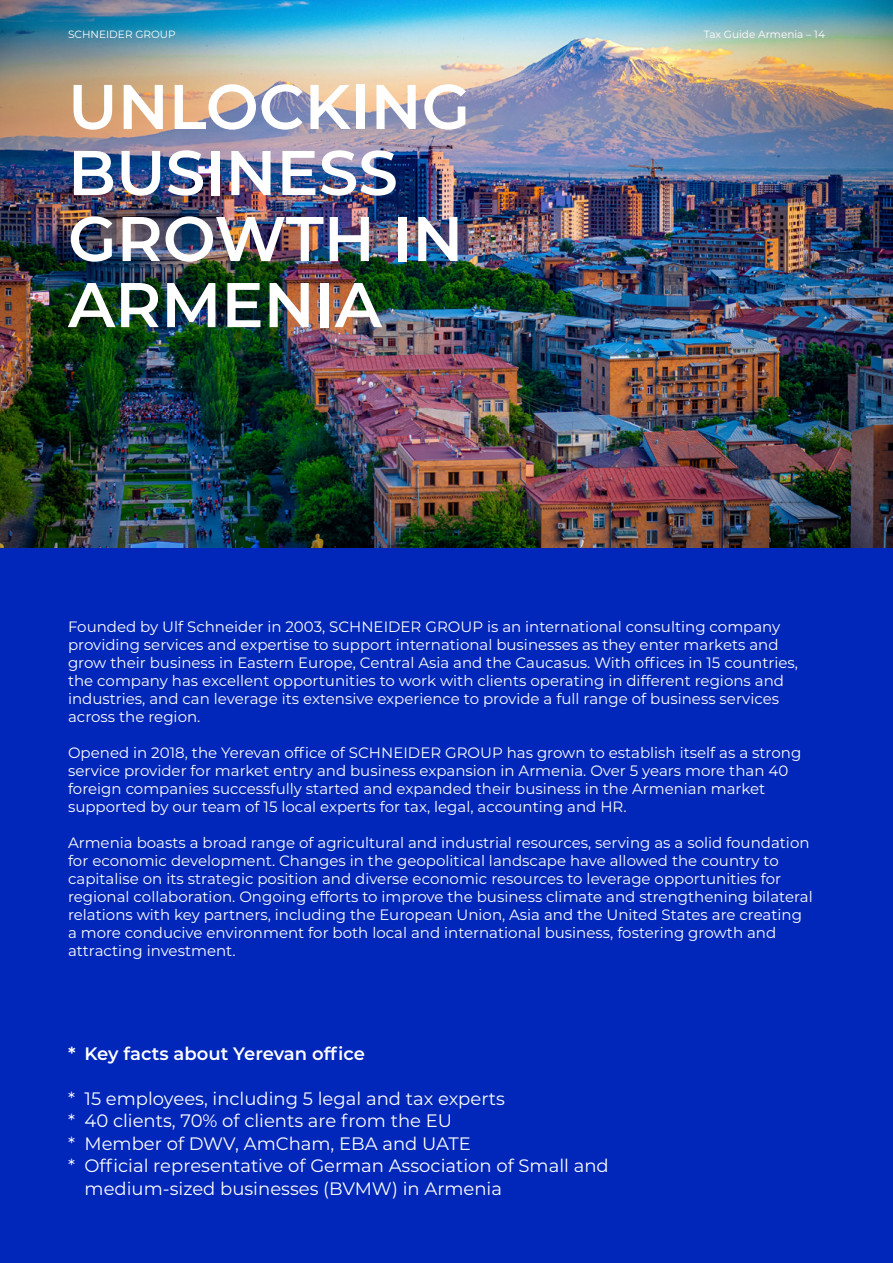
<style>
.page{position:relative;width:893px;height:1263px;background:#fff}
.page>*{position:absolute;margin:0;border:0;box-sizing:border-box;transform-origin:0 0}
.t1{font:600 63px/66px "Montserrat";color:#fff}
.t2{font:18px "Montserrat";color:#fff}
.t3{font:600 18px "Montserrat";color:#fff}
.t4{font:15px/18px "Montserrat";color:#fff}
.t5{font:10.5px "Montserrat";color:#fff}
</style>
<div class="page">
<img style="left:0;top:0;width:893px;height:549px">
<div style="left:0;top:549px;width:893px;height:714px;background:#0026ba"></div>
<p class="t5" style="left:68px;top:27px;width:109px">SCHNEIDER GROUP</p>
<p class="t5" style="left:704px;top:27px;width:123px">Tax Guide Armenia – 14</p>
<h1 class="t1" style="left:68px;top:71px;width:404px">UNLOCKING<br>BUSINESS<br>GROWTH IN<br>ARMENIA</h1>
<p class="t4" style="left:68px;top:617px;width:731px">Founded by Ulf Schneider in 2003, SCHNEIDER GROUP is an international consulting company providing services and expertise to support international businesses as they enter markets and grow their business in Eastern Europe, Central Asia and the Caucasus. With offices in 15 countries, the company has excellent opportunities to work with clients operating in different regions and industries, and can leverage its extensive experience to provide a full range of business services across the region.</p>
<p class="t4" style="left:68px;top:743px;width:735px">Opened in 2018, the Yerevan office of SCHNEIDER GROUP has grown to establish itself as a strong service provider for market entry and business expansion in Armenia. Over 5 years more than 40 foreign companies successfully started and expanded their business in the Armenian market supported by our team of 15 local experts for tax, legal, accounting and HR.</p>
<p class="t4" style="left:68px;top:833px;width:746px">Armenia boasts a broad range of agricultural and industrial resources, serving as a solid foundation for economic development. Changes in the geopolitical landscape have allowed the country to capitalise on its strategic position and diverse economic resources to leverage opportunities for regional collaboration. Ongoing efforts to improve the business climate and strengthening bilateral relations with key partners, including the European Union, Asia and the United States are creating a more conducive environment for both local and international business, fostering growth and attracting investment.</p>
<p class="t3" style="left:68px;top:1041px;width:299px">* Key facts about Yerevan office</p>
<p class="t2" style="left:68px;top:1086px;width:438px">* 15 employees, including 5 legal and tax experts</p>
<p class="t2" style="left:68px;top:1109px;width:386px">* 40 clients, 70% of clients are from the EU</p>
<p class="t2" style="left:68px;top:1131px;width:404px">* Member of DWV, AmCham, EBA and UATE</p>
<p class="t2" style="left:68px;top:1154px;width:542px">* Official representative of German Association of Small and</p>
<p class="t2" style="left:85px;top:1176px;width:419px">medium-sized businesses (BVMW) in Armenia</p>
</div>
